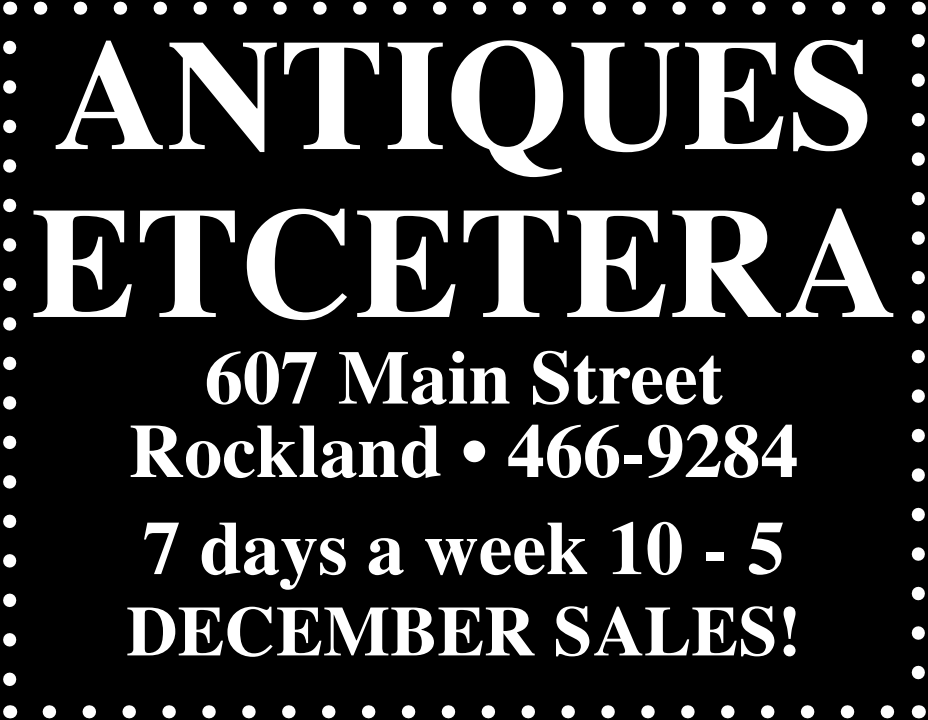
<style>
.page{position:relative;width:928px;height:720px;background:#000}
.page>*{position:absolute;margin:0;border:0;box-sizing:border-box;transform-origin:0 0}
.t1{font:700 157.6px/168px "Times";color:#fff}
.t2{font:700 76px/73.6px "Times";color:#fff;text-align:center}
.t3{font:700 70.8px "Times";color:#fff}
</style>
<div class="page">
<svg style="left:42px;top:705px;width:870px;height:14px"></svg>
<svg style="left:3px;top:40px;width:15px;height:678px"></svg>
<svg style="left:918px;top:705px;width:1px;height:13px"></svg>
<svg style="left:911px;top:2px;width:15px;height:678px"></svg>
<svg style="left:10px;top:1px;width:876px;height:14px"></svg>
<h1 class="t1" style="left:31px;top:11px;width:867px">ANTIQUES<br>ETCETERA</h1>
<p class="t2" style="left:129px;top:341px;width:671px">607 Main Street<br>Rockland • 466-9284</p>
<p class="t2" style="left:143px;top:511px;width:644px">7 days a week 10 - 5</p>
<p class="t3" style="left:126px;top:590px;width:677px">DECEMBER SALES!</p>
</div>
